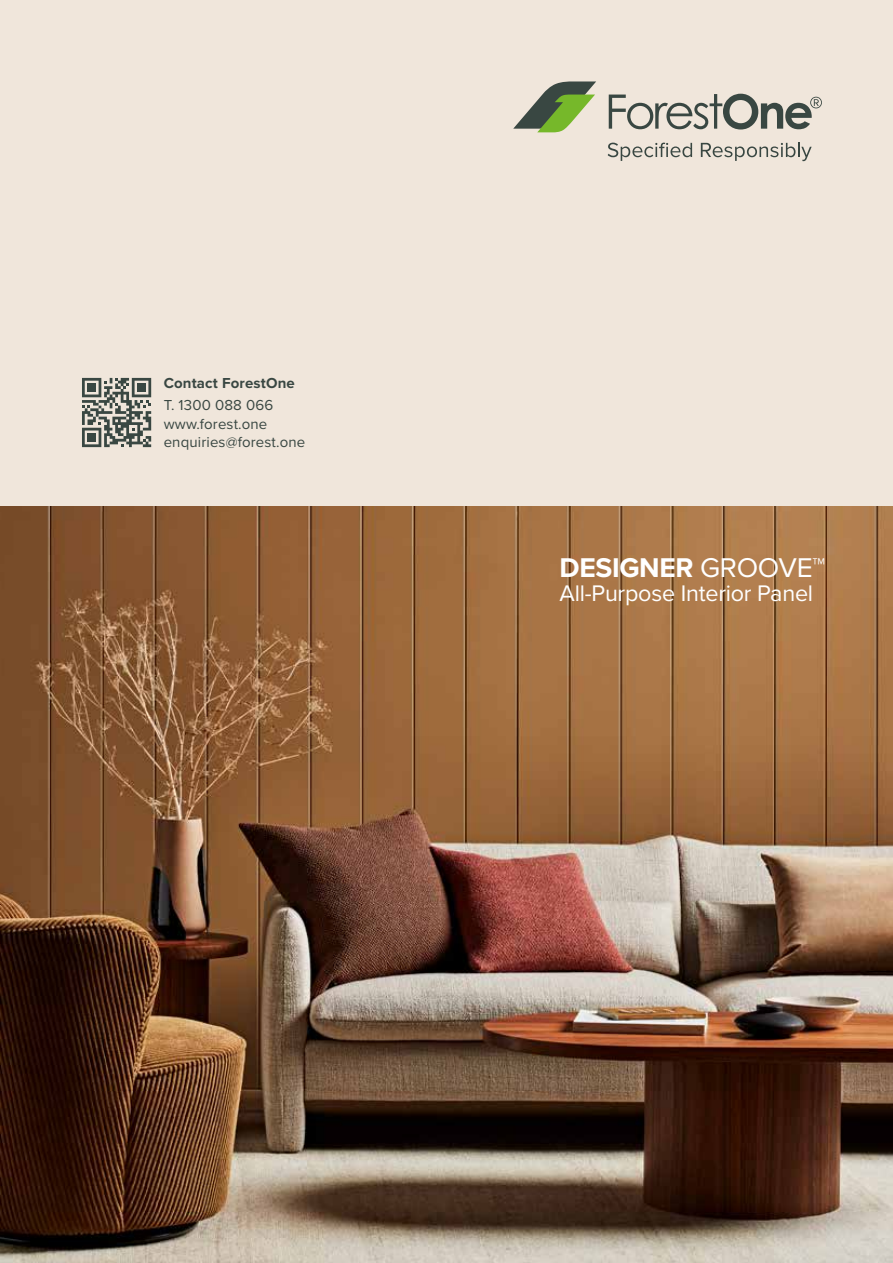
<style>
.page{position:relative;width:893px;height:1263px;background:#fff}
.page>*{position:absolute;margin:0;border:0;box-sizing:border-box;transform-origin:0 0}
.t1{font:700 28.2px "Proxima Nova";letter-spacing:-.01em;color:#fff}
.t2{font:23.4px "Proxima Nova";letter-spacing:-.01em;color:#fff}
.t3{font:15px/18.3px "Proxima Nova";letter-spacing:.01em;color:#394742}
.t4{font:700 15px "Proxima Nova";letter-spacing:.01em;color:#394742}
.s1{font-weight:400}
</style>
<div class="page">
<img style="left:1px;top:505px;width:892px;height:758px">
<div style="left:0;top:0;width:893px;height:505px;background:#f0e6db"></div>
<svg style="left:82px;top:378px;width:69px;height:69px"></svg>
<svg style="left:608px;top:143px;width:84px;height:18px"></svg>
<svg style="left:701px;top:143px;width:111px;height:18px"></svg>
<svg style="left:609px;top:94px;width:213px;height:35px"></svg>
<svg style="left:513px;top:81px;width:83px;height:51px"></svg>
<p class="t4" style="left:164px;top:371px;width:133px">Contact ForestOne</p>
<p class="t3" style="left:164px;top:395px;width:143px">T. 1300 088 066 www.forest.one enquiries@forest.one</p>
<h1 class="t1" style="left:559px;top:547px;width:267px">DESIGNER <span class="s1">GROOVE™</span></h1>
<h2 class="t2" style="left:559px;top:576px;width:255px">All-Purpose Interior Panel</h2>
</div>
